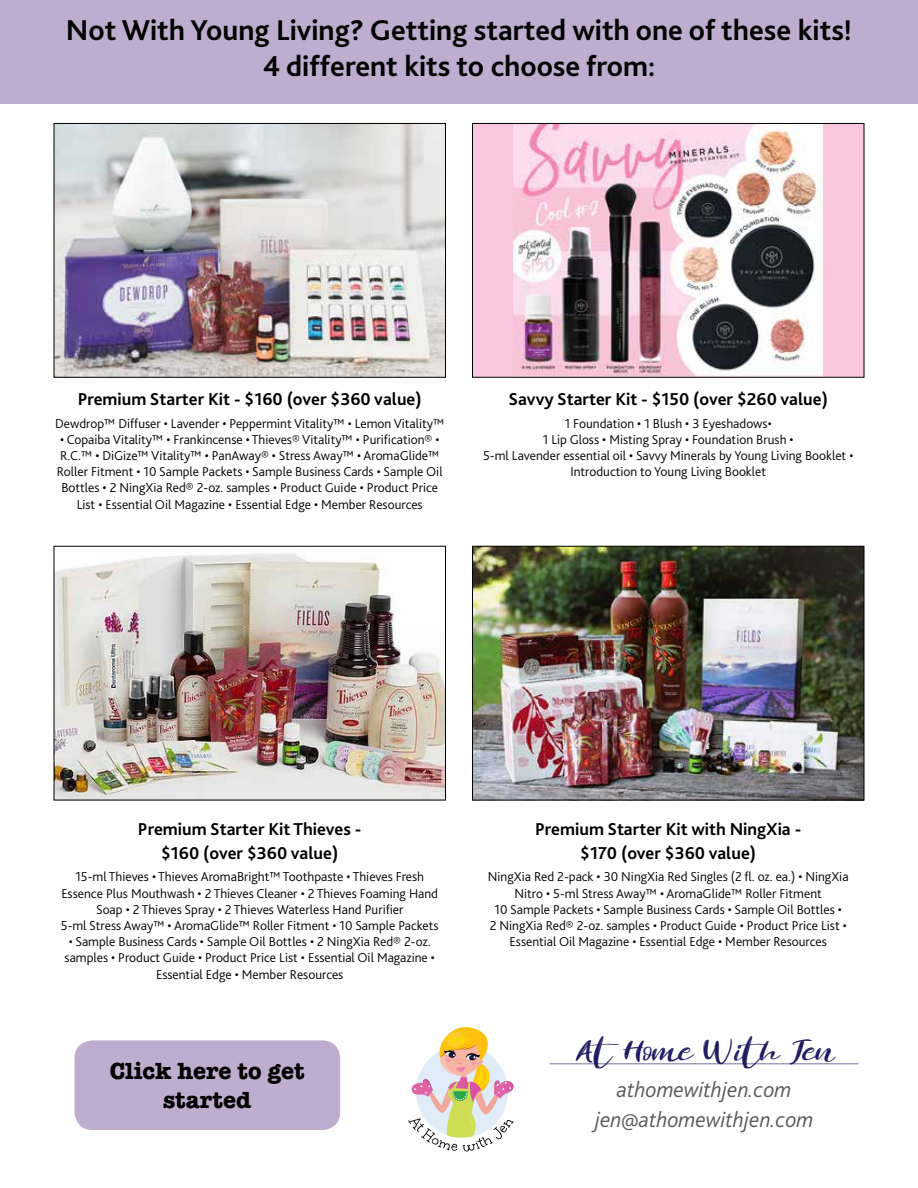
<style>
.page{position:relative;width:918px;height:1188px;background:#fff}
.page>*{position:absolute;margin:0;border:0;box-sizing:border-box;transform-origin:0 0}
.t1{font:700 30px/36px "Bliss 2";color:#000;text-align:center}
.t2{font:30px "Revolution";color:#201a61}
.t3{font:700 24px/28.8px "American Typewriter";color:#000;text-align:center}
.t4{font:italic 300 22.5px/30px "Bliss 2";color:#58595b;text-align:center}
.t5{font:700 18px/24px "Bliss 2";color:#000;text-align:center}
.t6{font:300 13.5px/16.2px "Bliss 2";color:#000;text-align:center}
</style>
<div class="page">
<svg style="left:408px;top:1027px;width:106px;height:124px"></svg>
<hr style="left:550px;top:1063px;width:309px;height:1px;background:#766f9c">
<div style="left:75px;top:1040px;width:265px;height:90px;background:#beadcf;border-radius:18px"></div>
<div style="left:0;top:0;width:918px;height:104px;background:#beadcf"></div>
<div style="left:472px;top:123px;width:392px;height:254px;background:#f9c7dd"></div>
<img style="left:514px;top:125px;width:309px;height:251px">
<div style="left:472px;top:123px;width:392px;height:255px;border:1px solid #000"></div>
<img style="left:474px;top:548px;width:388px;height:250px">
<div style="left:472px;top:546px;width:392px;height:254px;border:1px solid #000"></div>
<img style="left:56px;top:125px;width:388px;height:251px">
<div style="left:54px;top:123px;width:392px;height:255px;border:1px solid #000"></div>
<img style="left:56px;top:553px;width:388px;height:245px">
<h1 class="t1" style="left:66px;top:12px;width:788px">Not With Young Living? Getting started with one of these kits!<br>4 different kits to choose from:</h1>
<h3 class="t5" style="left:78px;top:386px;width:346px">Premium Starter Kit - $160 (over $360 value)</h3>
<p class="t6" style="left:55px;top:415px;width:391px">Dewdrop™ Diffuser • Lavender • Peppermint Vitality™ • Lemon Vitality™</p>
<p class="t6" style="left:57px;top:431px;width:387px">• Copaiba Vitality™ • Frankincense • Thieves® Vitality™ • Purification® • R.C.™ • DiGize™ Vitality™ • PanAway® • Stress Away™ • AromaGlide™ Roller Fitment • 10 Sample Packets • Sample Business Cards • Sample Oil Bottles • 2 NingXia Red® 2-oz. samples • Product Guide • Product Price List • Essential Oil Magazine • Essential Edge • Member Resources</p>
<h3 class="t5" style="left:508px;top:386px;width:321px">Savvy Starter Kit - $150 (over $260 value)</h3>
<p class="t6" style="left:483px;top:415px;width:372px">1 Foundation • 1 Blush • 3 Eyeshadows•<br>1 Lip Gloss • Misting Spray • Foundation Brush •<br>5-ml Lavender essential oil • Savvy Minerals by Young Living Booklet • Introduction to Young Living Booklet</p>
<h3 class="t5" style="left:138px;top:816px;width:225px">Premium Starter Kit Thieves - $160 (over $360 value)</h3>
<p class="t6" style="left:61px;top:869px;width:379px">15-ml Thieves • Thieves AromaBright™ Toothpaste • Thieves Fresh Essence Plus Mouthwash • 2 Thieves Cleaner • 2 Thieves Foaming Hand Soap • 2 Thieves Spray • 2 Thieves Waterless Hand Purifier<br>5-ml Stress Away™ • AromaGlide™ Roller Fitment • 10 Sample Packets</p>
<p class="t6" style="left:65px;top:933px;width:372px">• Sample Business Cards • Sample Oil Bottles • 2 NingXia Red® 2-oz. samples • Product Guide • Product Price List • Essential Oil Magazine •<br>Essential Edge • Member Resources</p>
<h2 class="t3" style="left:110px;top:1055px;width:196px">Click here to get started</h2>
<h3 class="t5" style="left:535px;top:816px;width:268px">Premium Starter Kit with NingXia - $170 (over $360 value)</h3>
<p class="t6" style="left:488px;top:869px;width:362px">NingXia Red 2-pack • 30 NingXia Red Singles (2 fl. oz. ea.) • NingXia Nitro • 5-ml Stress Away™ • AromaGlide™ Roller Fitment<br>10 Sample Packets • Sample Business Cards • Sample Oil Bottles •<br>2 NingXia Red® 2-oz. samples • Product Guide • Product Price List • Essential Oil Magazine • Essential Edge • Member Resources</p>
<h1 class="t2" style="left:576px;top:1032px;width:258px">At Home With Jen</h1>
<h3 class="t4" style="left:595px;top:1074px;width:220px">athomewithjen.com jen@athomewithjen.com</h3>
</div>
